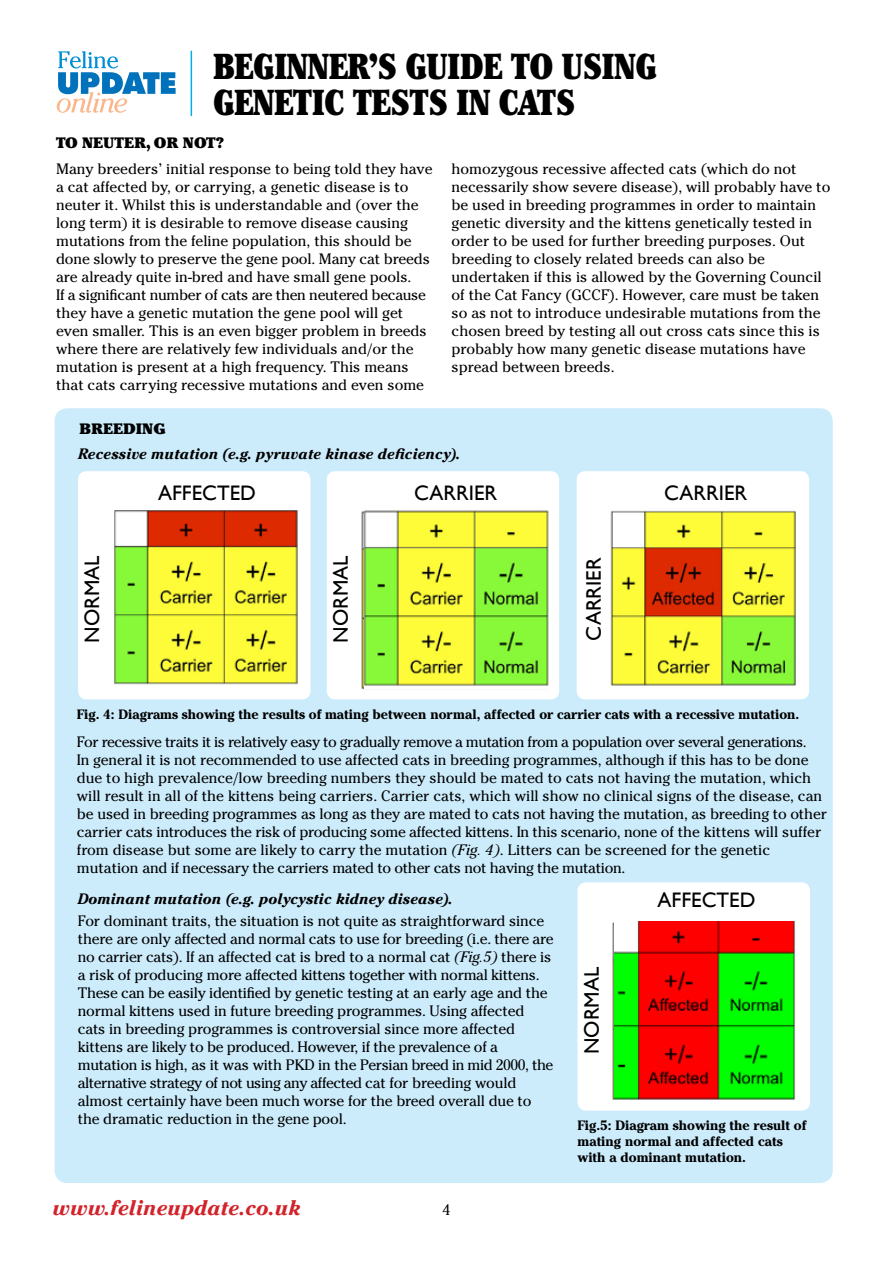
<style>
.page{position:relative;width:893px;height:1263px;background:#fff}
.page>*{position:absolute;margin:0;border:0;box-sizing:border-box;transform-origin:0 0}
.t1{font:900 condensed 36px/36px "Cheltenham";letter-spacing:-.03em;color:#000}
.t2{font:21px "Gill Sans";color:#000}
.t3{font:italic 700 21px "Cheltenham";color:#d2232a}
.t4{font:15px/18px "Cheltenham";color:#000}
.t5{font:italic 700 15px "Cheltenham";color:#000}
.t6{font:900 15px "Cheltenham";color:#000}
.t7{font:700 13.5px/16.2px "Cheltenham";color:#000}
.s1{font-style:italic}
</style>
<div class="page">
<div style="left:55px;top:408px;width:778px;height:775px;background:#ccecfc;border-radius:13px"></div>
<hr style="left:191px;top:51px;width:1px;height:65px;background:#00aeef">
<svg style="left:57px;top:51px;width:119px;height:62px"></svg>
<div style="left:577px;top:471px;width:232px;height:228px;background:#fff;border-radius:9px"></div>
<img style="left:610px;top:510px;width:186px;height:176px">
<div style="left:327px;top:471px;width:232px;height:228px;background:#fff;border-radius:9px"></div>
<img style="left:361px;top:511px;width:35px;height:179px">
<div style="left:78px;top:471px;width:232px;height:228px;background:#fff;border-radius:9px"></div>
<img style="left:114px;top:510px;width:184px;height:175px">
<img style="left:364px;top:510px;width:185px;height:178px">
<div style="left:577px;top:882px;width:233px;height:228px;background:#fff;border-radius:9px"></div>
<img style="left:612px;top:922px;width:2px;height:178px">
<img style="left:614px;top:921px;width:182px;height:179px">
<h1 class="t1" style="left:213px;top:47px;width:446px">BEGINNER’S GUIDE TO USING<br>GENETIC TESTS IN CATS</h1>
<p class="t6" style="left:56px;top:134px;width:170px">TO NEUTER, OR NOT?</p>
<p class="t4" style="left:56px;top:160px;width:378px">Many breeders’ initial response to being told they have a cat affected by, or carrying, a genetic disease is to neuter it. Whilst this is understandable and (over the long term) it is desirable to remove disease causing mutations from the feline population, this should be done slowly to preserve the gene pool. Many cat breeds are already quite in-bred and have small gene pools.<br>If a significant number of cats are then neutered because they have a genetic mutation the gene pool will get even smaller. This is an even bigger problem in breeds where there are relatively few individuals and/or the mutation is present at a high frequency. This means that cats carrying recessive mutations and even some</p>
<p class="t4" style="left:452px;top:160px;width:380px">homozygous recessive affected cats (which do not necessarily show severe disease), will probably have to be used in breeding programmes in order to maintain genetic diversity and the kittens genetically tested in order to be used for further breeding purposes. Out breeding to closely related breeds can also be undertaken if this is allowed by the Governing Council of the Cat Fancy (GCCF). However, care must be taken so as not to introduce undesirable mutations from the chosen breed by testing all out cross cats since this is probably how many genetic disease mutations have spread between breeds.</p>
<p class="t6" style="left:80px;top:420px;width:87px">BREEDING</p>
<p class="t5" style="left:78px;top:445px;width:384px">Recessive mutation (e.g. pyruvate kinase deficiency).</p>
<h2 class="t2" style="left:158px;top:481px;width:100px">AFFECTED</h2>
<h2 class="t2" style="left:414px;top:481px;width:28px">CARRIER</h2>
<h2 class="t2" style="left:664px;top:481px;width:28px">CARRIER</h2>
<h2 class="t2" style="left:80px;top:643px;width:89px;rotate:-90deg">NORMAL</h2>
<h2 class="t2" style="left:328px;top:643px;width:89px;rotate:-90deg">NORMAL</h2>
<h2 class="t2" style="left:581px;top:641px;width:85px;rotate:-90deg">CARRIER</h2>
<p class="t7" style="left:77px;top:706px;width:724px">Fig. 4: Diagrams showing the results of mating between normal, affected or carrier cats with a recessive mutation.</p>
<p class="t4" style="left:77px;top:733px;width:752px">For recessive traits it is relatively easy to gradually remove a mutation from a population over several generations.<br>In general it is not recommended to use affected cats in breeding programmes, although if this has to be done due to high prevalence/low breeding numbers they should be mated to cats not having the mutation, which will result in all of the kittens being carriers. Carrier cats, which will show no clinical signs of the disease, can be used in breeding programmes as long as they are mated to cats not having the mutation, as breeding to other carrier cats introduces the risk of producing some affected kittens. In this scenario, none of the kittens will suffer from disease but some are likely to carry the mutation <span class="s1">(Fig. 4)</span>. Litters can be screened for the genetic mutation and if necessary the carriers mated to other cats not having the mutation.</p>
<p class="t5" style="left:78px;top:890px;width:377px">Dominant mutation (e.g. polycystic kidney disease).</p>
<p class="t4" style="left:78px;top:912px;width:477px">For dominant traits, the situation is not quite as straightforward since there are only affected and normal cats to use for breeding (i.e. there are no carrier cats). If an affected cat is bred to a normal cat <span class="s1">(Fig.5)</span> there is a risk of producing more affected kittens together with normal kittens.<br>These can be easily identified by genetic testing at an early age and the normal kittens used in future breeding programmes. Using affected cats in breeding programmes is controversial since more affected kittens are likely to be produced. However, if the prevalence of a mutation is high, as it was with PKD in the Persian breed in mid 2000, the alternative strategy of not using any affected cat for breeding would almost certainly have been much worse for the breed overall due to the dramatic reduction in the gene pool.</p>
<h2 class="t2" style="left:657px;top:888px;width:100px">AFFECTED</h2>
<h2 class="t2" style="left:579px;top:1054px;width:89px;rotate:-90deg">NORMAL</h2>
<p class="t7" style="left:577px;top:1117px;width:230px">Fig.5: Diagram showing the result of mating normal and affected cats with a dominant mutation.</p>
<h2 class="t3" style="left:52px;top:1195px;width:250px">www.felineupdate.co.uk</h2>
<p class="t4" style="left:443px;top:1200px;width:9px">4</p>
</div>
